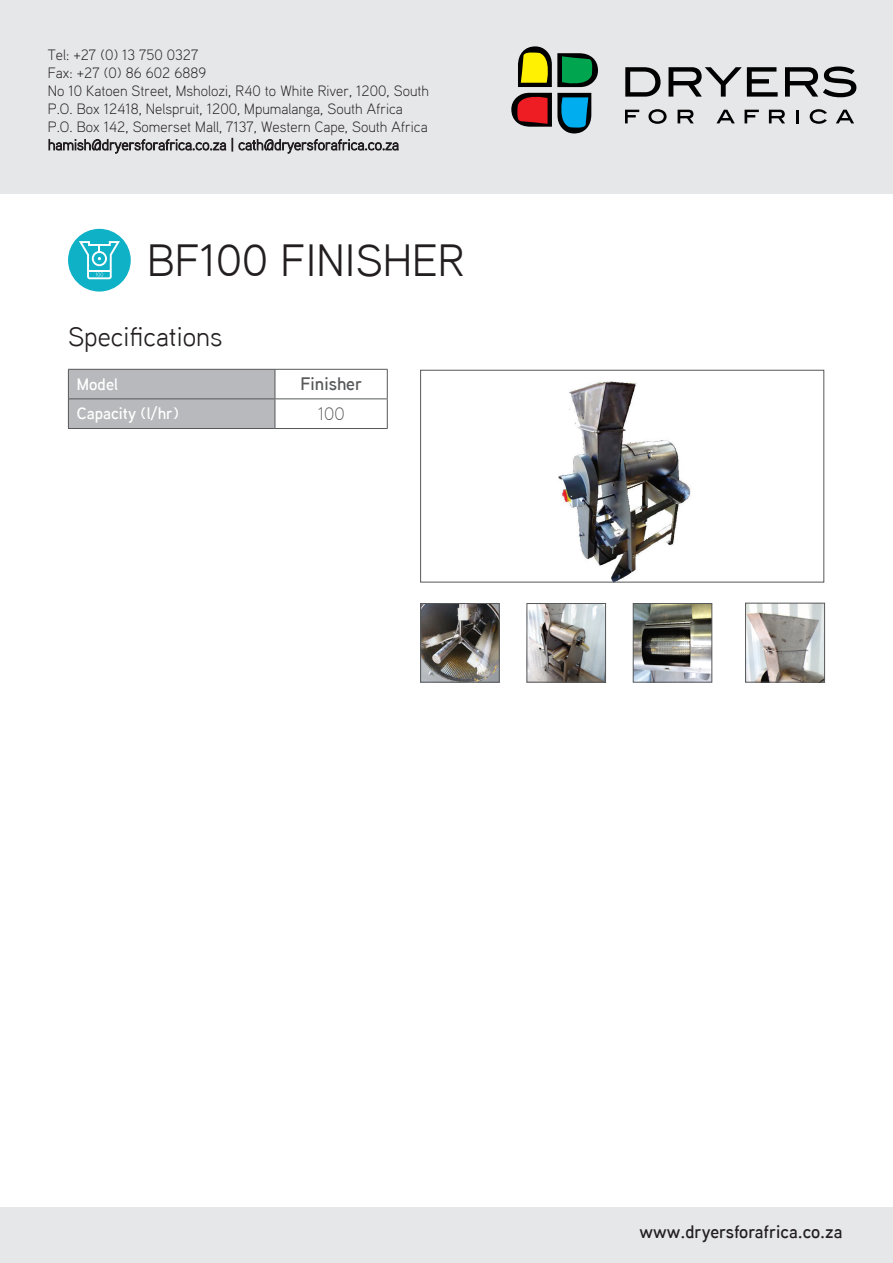
<style>
.page{position:relative;width:893px;height:1263px;background:#fff}
.page>*{position:absolute;margin:0;border:0;box-sizing:border-box;transform-origin:0 0}
.t1{font:45px "Aaux Next";color:#231f20}
.t2{font:27px "Aaux Next";color:#231f20}
.t3{font:600 18px "Aaux Next";color:#231f20}
.t4{font:600 18px "Aaux Next";color:#57585a}
.t5{font:300 18px "Aaux Next";color:#57585a}
.t6{font:600 16.5px "Aaux Next";color:#fff}
.t7{font:300 15px/18px "Aaux Pro";color:#231f20}
</style>
<div class="page">
<div style="left:0;top:1208px;width:893px;height:55px;background:#e6e7e9"></div>
<div style="left:0;top:0;width:893px;height:193px;background:#e6e7e9"></div>
<svg style="left:625px;top:67px;width:36px;height:30px"></svg>
<svg style="left:668px;top:67px;width:110px;height:30px"></svg>
<svg style="left:785px;top:66px;width:71px;height:31px"></svg>
<svg style="left:625px;top:110px;width:14px;height:13px"></svg>
<svg style="left:648px;top:109px;width:19px;height:15px"></svg>
<svg style="left:678px;top:110px;width:16px;height:13px"></svg>
<svg style="left:716px;top:110px;width:19px;height:13px"></svg>
<svg style="left:745px;top:110px;width:14px;height:13px"></svg>
<svg style="left:769px;top:110px;width:16px;height:13px"></svg>
<svg style="left:796px;top:110px;width:3px;height:13px"></svg>
<svg style="left:810px;top:109px;width:17px;height:15px"></svg>
<svg style="left:836px;top:110px;width:18px;height:13px"></svg>
<svg style="left:511px;top:46px;width:87px;height:87px"></svg>
<hr style="left:275px;top:369px;width:113px;height:1px;background:#57585a">
<hr style="left:275px;top:398px;width:113px;height:1px;background:#57585a">
<div style="left:68px;top:369px;width:208px;height:59px;background:#b8b9bc"></div>
<svg style="left:387px;top:370px;width:1px;height:58px"></svg>
<hr style="left:275px;top:428px;width:113px;height:1px;background:#57585a">
<hr style="left:69px;top:398px;width:206px;height:1px;background:#57585a">
<hr style="left:68px;top:428px;width:207px;height:1px;background:#57585a">
<img style="left:558px;top:381px;width:133px;height:199px">
<div style="left:420px;top:370px;width:404px;height:212px;border:1px solid #57585a"></div>
<img style="left:422px;top:605px;width:76px;height:75px">
<div style="left:420px;top:603px;width:80px;height:79px;border:1px solid #57585a"></div>
<img style="left:528px;top:605px;width:76px;height:75px">
<div style="left:526px;top:603px;width:80px;height:79px;border:1px solid #57585a"></div>
<img style="left:635px;top:605px;width:75px;height:75px">
<div style="left:633px;top:603px;width:79px;height:79px;border:1px solid #57585a"></div>
<img style="left:747px;top:605px;width:76px;height:75px">
<div style="left:745px;top:603px;width:80px;height:79px;border:1px solid #57585a"></div>
<div style="left:68px;top:229px;width:63px;height:63px;background:#0eb1c6;border-radius:50%"></div>
<svg style="left:79px;top:241px;width:41px;height:38px"></svg>
<p class="t7" style="left:48px;top:45px;width:383px">Tel: +27 (0) 13 750 0327<br>Fax: +27 (0) 86 602 6889<br>No 10 Katoen Street, Msholozi, R40 to White River, 1200, South P.O. Box 12418, Nelspruit, 1200, Mpumalanga, South Africa P.O. Box 142, Somerset Mall, 7137, Western Cape, South Africa hamish@dryersforafrica.co.za | cath@dryersforafrica.co.za</p>
<h1 class="t1" style="left:147px;top:230px;width:319px">BF100 FINISHER</h1>
<h2 class="t2" style="left:68px;top:318px;width:156px">Specifications</h2>
<p class="t6" style="left:77px;top:373px;width:43px">Model</p>
<p class="t4" style="left:300px;top:372px;width:63px">Finisher</p>
<p class="t6" style="left:77px;top:402px;width:103px">Capacity (l/hr)</p>
<p class="t5" style="left:318px;top:402px;width:28px">100</p>
<p class="t3" style="left:640px;top:1219px;width:204px">www.dryersforafrica.co.za</p>
</div>
